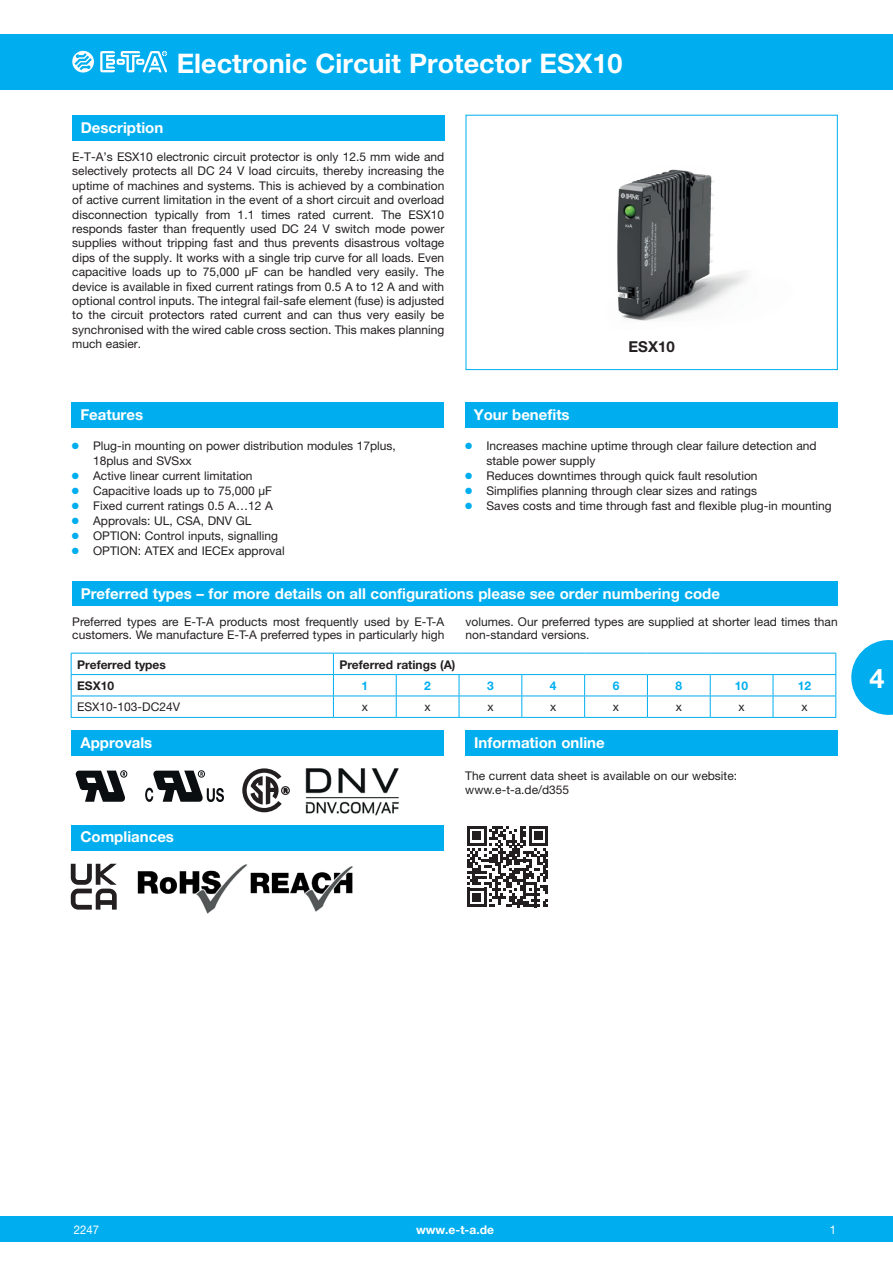
<style>
.page{position:relative;width:893px;height:1263px;background:#fff}
.page>*{position:absolute;margin:0;border:0;box-sizing:border-box;transform-origin:0 0}
.t1{font:700 27px "Helvetica Neue LT";color:#fff}
.t2{font:700 15px "Helvetica Neue LT";color:#fff}
.t3{font:700 15px "Helvetica Neue LT";color:#231f20}
.t4{font:12px/14.4px "Helvetica Neue LT";color:#231f20}
.t5{font:700 12px "Helvetica Neue LT";color:#231f20}
.t6{font:700 12px "Helvetica Neue LT";color:#fff}
.t7{font:700 12px "Helvetica Neue LT";color:#00aeef}
.t8{font:12px "Helvetica Neue LT";color:#fff;scale:.95 1}
.s1{color:#00aeef}
</style>
<div class="page">
<div style="left:0;top:1216px;width:893px;height:26px;background:#00aeef"></div>
<div style="left:0;top:34px;width:893px;height:55px;background:#00aeef"></div>
<svg style="left:72px;top:51px;width:22px;height:22px"></svg>
<svg style="left:100px;top:51px;width:67px;height:21px"></svg>
<svg style="left:851px;top:640px;width:42px;height:75px"></svg>
<div style="left:72px;top:115px;width:372px;height:25px;background:#00aeef"></div>
<div style="left:466px;top:115px;width:372px;height:255px;border:1px solid #00aeef"></div>
<div style="left:72px;top:403px;width:372px;height:25px;background:#00aeef"></div>
<div style="left:465px;top:403px;width:372px;height:25px;background:#00aeef"></div>
<div style="left:72px;top:581px;width:766px;height:24px;background:#00aeef"></div>
<hr style="left:71px;top:653px;width:262px;height:1px;background:#00aeef">
<hr style="left:333px;top:653px;width:63px;height:1px;background:#00aeef">
<hr style="left:396px;top:653px;width:63px;height:1px;background:#00aeef">
<hr style="left:459px;top:653px;width:63px;height:1px;background:#00aeef">
<hr style="left:522px;top:653px;width:63px;height:1px;background:#00aeef">
<hr style="left:585px;top:653px;width:62px;height:1px;background:#00aeef">
<hr style="left:647px;top:653px;width:63px;height:1px;background:#00aeef">
<hr style="left:710px;top:653px;width:63px;height:1px;background:#00aeef">
<hr style="left:773px;top:653px;width:63px;height:1px;background:#00aeef">
<hr style="left:71px;top:674px;width:262px;height:1px;background:#00aeef">
<hr style="left:333px;top:674px;width:63px;height:1px;background:#00aeef">
<hr style="left:396px;top:674px;width:63px;height:1px;background:#00aeef">
<hr style="left:459px;top:674px;width:63px;height:1px;background:#00aeef">
<hr style="left:522px;top:674px;width:63px;height:1px;background:#00aeef">
<hr style="left:585px;top:674px;width:62px;height:1px;background:#00aeef">
<hr style="left:647px;top:674px;width:63px;height:1px;background:#00aeef">
<hr style="left:710px;top:674px;width:63px;height:1px;background:#00aeef">
<hr style="left:773px;top:674px;width:63px;height:1px;background:#00aeef">
<hr style="left:71px;top:696px;width:262px;height:1px;background:#00aeef">
<svg style="left:71px;top:653px;width:1px;height:64px"></svg>
<hr style="left:333px;top:696px;width:63px;height:1px;background:#00aeef">
<svg style="left:333px;top:653px;width:1px;height:64px"></svg>
<hr style="left:396px;top:696px;width:63px;height:1px;background:#00aeef">
<svg style="left:396px;top:675px;width:1px;height:42px"></svg>
<hr style="left:459px;top:696px;width:63px;height:1px;background:#00aeef">
<svg style="left:459px;top:675px;width:1px;height:42px"></svg>
<hr style="left:522px;top:696px;width:63px;height:1px;background:#00aeef">
<svg style="left:521px;top:675px;width:1px;height:42px"></svg>
<hr style="left:585px;top:696px;width:62px;height:1px;background:#00aeef">
<svg style="left:584px;top:675px;width:1px;height:42px"></svg>
<hr style="left:647px;top:696px;width:63px;height:1px;background:#00aeef">
<svg style="left:647px;top:675px;width:1px;height:42px"></svg>
<hr style="left:710px;top:696px;width:63px;height:1px;background:#00aeef">
<svg style="left:710px;top:675px;width:1px;height:42px"></svg>
<hr style="left:773px;top:696px;width:63px;height:1px;background:#00aeef">
<svg style="left:773px;top:675px;width:1px;height:42px"></svg>
<svg style="left:835px;top:653px;width:1px;height:64px"></svg>
<hr style="left:71px;top:717px;width:262px;height:1px;background:#00aeef">
<hr style="left:333px;top:717px;width:63px;height:1px;background:#00aeef">
<hr style="left:396px;top:717px;width:63px;height:1px;background:#00aeef">
<hr style="left:459px;top:717px;width:63px;height:1px;background:#00aeef">
<hr style="left:522px;top:717px;width:63px;height:1px;background:#00aeef">
<hr style="left:585px;top:717px;width:62px;height:1px;background:#00aeef">
<hr style="left:647px;top:717px;width:63px;height:1px;background:#00aeef">
<hr style="left:710px;top:717px;width:63px;height:1px;background:#00aeef">
<hr style="left:773px;top:717px;width:63px;height:1px;background:#00aeef">
<div style="left:466px;top:730px;width:372px;height:26px;background:#00aeef"></div>
<div style="left:72px;top:730px;width:372px;height:26px;background:#00aeef"></div>
<div style="left:72px;top:825px;width:372px;height:25px;background:#00aeef"></div>
<svg style="left:467px;top:826px;width:81px;height:81px"></svg>
<img style="left:305px;top:768px;width:94px;height:47px">
<svg style="left:145px;top:770px;width:79px;height:32px"></svg>
<svg style="left:75px;top:770px;width:53px;height:32px"></svg>
<div style="left:281px;top:786px;width:9px;height:9px;border:1px solid #231f20;border-radius:50%"></div>
<svg style="left:242px;top:768px;width:46px;height:44px"></svg>
<img style="left:250px;top:866px;width:103px;height:46px">
<img style="left:137px;top:864px;width:111px;height:50px">
<svg style="left:71px;top:864px;width:46px;height:46px"></svg>
<img style="left:466px;top:138px;width:371px;height:193px">
<h1 class="t1" style="left:177px;top:46px;width:447px">Electronic Circuit Protector ESX10</h1>
<p class="t2" style="left:81px;top:118px;width:84px">Description</p>
<p class="t4" style="left:72px;top:149px;width:374px;text-align:justify">E-T-A’s ESX10 electronic circuit protector is only 12.5 mm wide and selectively protects all DC 24 V load circuits, thereby increasing the uptime of machines and systems. This is achieved by a combination of active current limitation in the event of a short circuit and overload disconnection typically from 1.1 times rated current. The ESX10 responds faster than frequently used DC 24 V switch mode power supplies without tripping fast and thus prevents disastrous voltage dips of the supply. It works with a single trip curve for all loads. Even capacitive loads up to 75,000 µF can be handled very easily. The device is available in fixed current ratings from 0.5 A to 12 A and with optional control inputs. The integral fail-safe element (fuse) is adjusted to the circuit protectors rated current and can thus very easily be synchronised with the wired cable cross section. This makes planning much easier.</p>
<p class="t3" style="left:629px;top:337px;width:48px">ESX10</p>
<p class="t2" style="left:80px;top:406px;width:64px">Features</p>
<p class="t4" style="left:93px;top:438px;width:304px;line-height:15px;text-indent:-21px"><span class="s1">●</span> Plug-in mounting on power distribution modules 17plus,<br>18plus and SVSxx</p>
<p class="t4" style="left:72px;top:469px;width:182px"><span class="s1">●</span> Active linear current limitation</p>
<p class="t4" style="left:72px;top:484px;width:202px"><span class="s1">●</span> Capacitive loads up to 75,000 μ F</p>
<p class="t4" style="left:72px;top:499px;width:202px"><span class="s1">●</span> Fixed current ratings 0.5 A…12 A</p>
<p class="t4" style="left:72px;top:514px;width:181px"><span class="s1">●</span> Approvals: UL, CSA, DNV GL</p>
<p class="t4" style="left:72px;top:529px;width:208px"><span class="s1">●</span> OPTION: Control inputs, signalling</p>
<p class="t4" style="left:72px;top:544px;width:214px"><span class="s1">●</span> OPTION: ATEX and IECEx approval</p>
<p class="t2" style="left:474px;top:406px;width:97px">Your benefits</p>
<p class="t4" style="left:486px;top:438px;width:332px;line-height:15px;text-indent:-21px"><span class="s1">●</span> Increases machine uptime through clear failure detection and stable power supply</p>
<p class="t4" style="left:465px;top:469px;width:294px"><span class="s1">●</span> Reduces downtimes through quick fault resolution</p>
<p class="t4" style="left:465px;top:484px;width:293px"><span class="s1">●</span> Simplifies planning through clear sizes and ratings</p>
<p class="t4" style="left:465px;top:499px;width:368px"><span class="s1">●</span> Saves costs and time through fast and flexible plug-in mounting</p>
<p class="t2" style="left:81px;top:584px;width:641px">Preferred types – for more details on all configurations please see order numbering code</p>
<p class="t4" style="left:72px;top:615px;width:374px;line-height:13.5px">Preferred types are E-T-A products most frequently used by E-T-A customers. We manufacture E-T-A preferred types in particularly high</p>
<p class="t4" style="left:466px;top:615px;width:374px;line-height:13.5px">volumes. Our preferred types are supplied at shorter lead times than non-standard versions.</p>
<p class="t5" style="left:77px;top:657px;width:90px">Preferred types</p>
<p class="t5" style="left:339px;top:657px;width:118px">Preferred ratings (A)</p>
<p class="t5" style="left:77px;top:678px;width:38px">ESX10</p>
<p class="t7" style="left:361px;top:678px;width:8px">1</p>
<p class="t7" style="left:424px;top:678px;width:8px">2</p>
<p class="t7" style="left:487px;top:678px;width:8px">3</p>
<p class="t7" style="left:550px;top:678px;width:8px">4</p>
<p class="t7" style="left:613px;top:678px;width:8px">6</p>
<p class="t7" style="left:675px;top:678px;width:8px">8</p>
<p class="t7" style="left:735px;top:678px;width:15px">10</p>
<p class="t7" style="left:798px;top:678px;width:15px">12</p>
<p class="t4" style="left:77px;top:700px;width:104px">ESX10-103-DC24V</p>
<p class="t4" style="left:362px;top:700px;width:8px">x</p>
<p class="t4" style="left:425px;top:700px;width:8px">x</p>
<p class="t4" style="left:487px;top:700px;width:8px">x</p>
<p class="t4" style="left:550px;top:700px;width:8px">x</p>
<p class="t4" style="left:613px;top:700px;width:8px">x</p>
<p class="t4" style="left:676px;top:700px;width:8px">x</p>
<p class="t4" style="left:738px;top:700px;width:8px">x</p>
<p class="t4" style="left:801px;top:700px;width:8px">x</p>
<p class="t2" style="left:80px;top:734px;width:73px">Approvals</p>
<p class="t2" style="left:474px;top:734px;width:132px">Information online</p>
<p class="t2" style="left:80px;top:828px;width:95px">Compliances</p>
<p class="t4" style="left:465px;top:769px;width:273px;line-height:13.5px">The current data sheet is available on our website: www.e-t-a.de/d355</p>
<h1 class="t1" style="left:869px;top:662px;width:17px">4</h1>
<p class="t6" style="left:416px;top:1222px;width:79px">www.e-t-a.de</p>
<p class="t8" style="left:74px;top:1222px;width:28px">2247</p>
<p class="t8" style="left:830px;top:1222px;width:8px">1</p>
</div>
